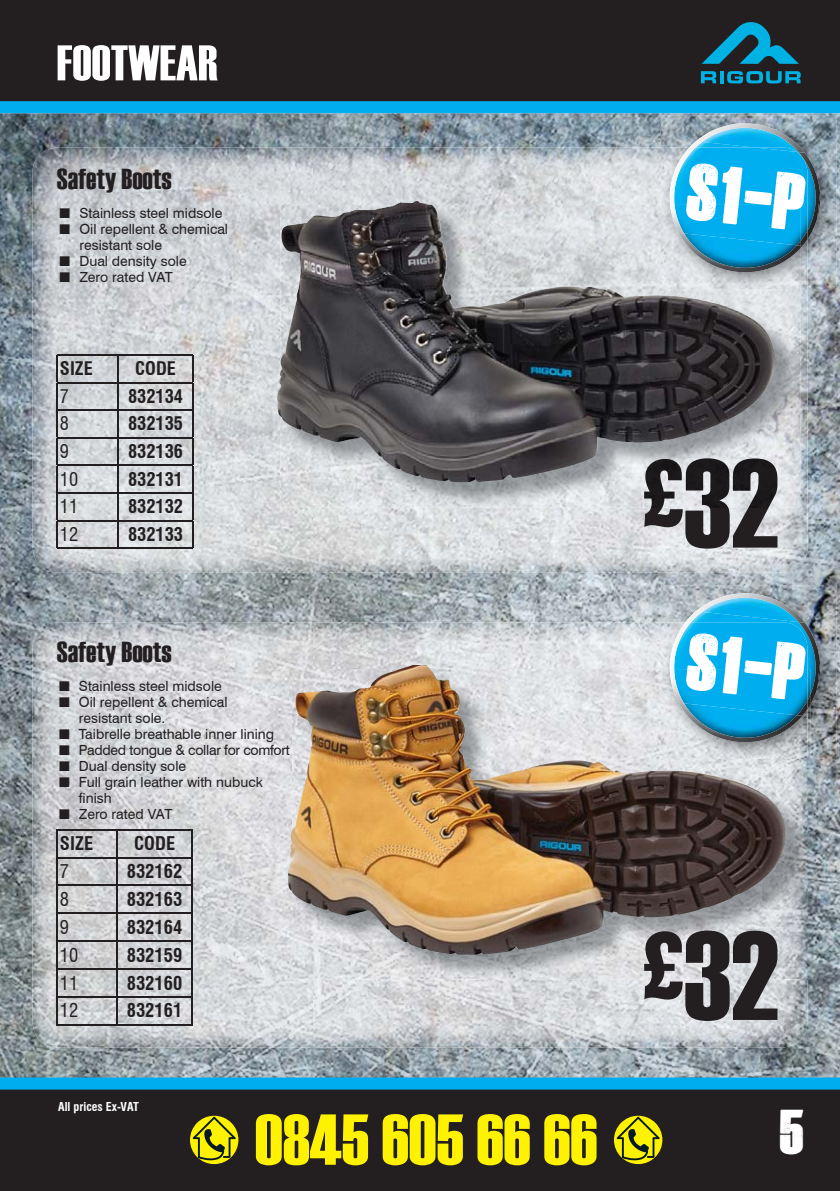
<style>
.page{position:relative;width:840px;height:1191px;background:#fff}
.page>*{position:absolute;margin:0;border:0;box-sizing:border-box;transform-origin:0 0}
.t1{font:126.8px "Haettenschweiler";color:#231f20}
.t2{font:72px "Haettenschweiler";color:#fff200}
.t3{font:56.4px "Dead Kansas";color:#fff}
.t4{font:50px "Haettenschweiler";color:#fff}
.t5{font:44px "Dead Kansas";color:#fff}
.t6{font:28.8px "Haettenschweiler";color:#231f20}
.t7{font:700 condensed 18.4px "Swiss 721 BT";color:#231f20}
.t8{font:condensed 18.4px "Swiss 721 BT";color:#231f20}
.t9{font:14px/16px "Swiss 721 BT";color:#231f20}
.t10{font:14px "Swiss 721 BT";letter-spacing:-.02em;color:#231f20}
.t11{font:700 condensed 12px "Swiss 721 BT";color:#fff}
</style>
<div class="page">
<img style="left:0;top:113px;width:839px;height:964px">
<svg style="left:0;top:1077px;width:839px;height:114px;background:#1f2f37"></svg>
<svg style="left:0;top:0;width:839px;height:113px;background:#1f2e36"></svg>
<svg style="left:701px;top:22px;width:97px;height:42px;background:#15596e"></svg>
<svg style="left:700px;top:71px;width:16px;height:12px"></svg>
<svg style="left:719px;top:71px;width:4px;height:12px"></svg>
<svg style="left:726px;top:71px;width:74px;height:12px"></svg>
<img style="left:32px;top:147px;width:282px;height:426px">
<img style="left:314px;top:147px;width:346px;height:58px">
<img style="left:737px;top:289px;width:70px;height:284px">
<img style="left:314px;top:507px;width:423px;height:66px">
<img style="left:643px;top:507px;width:39px;height:20px">
<img style="left:685px;top:507px;width:92px;height:41px">
<img style="left:32px;top:622px;width:282px;height:425px">
<img style="left:314px;top:622px;width:346px;height:44px">
<img style="left:314px;top:979px;width:493px;height:68px">
<img style="left:280px;top:205px;width:519px;height:302px">
<img style="left:643px;top:482px;width:39px;height:25px">
<img style="left:685px;top:482px;width:92px;height:25px">
<img style="left:276px;top:207px;width:501px;height:275px">
<img style="left:807px;top:759px;width:2px;height:220px">
<img style="left:292px;top:759px;width:515px;height:220px">
<img style="left:288px;top:666px;width:499px;height:284px">
<img style="left:660px;top:585px;width:176px;height:174px">
<img style="left:660px;top:622px;width:9px;height:47px">
<img style="left:660px;top:669px;width:147px;height:90px">
<div style="left:673px;top:622px;width:125px;height:93px;background:#00aeef"></div>
<img style="left:695px;top:593px;width:109px;height:29px">
<img style="left:678px;top:703px;width:124px;height:39px">
<img style="left:678px;top:669px;width:6px;height:34px">
<img style="left:669px;top:669px;width:9px;height:34px">
<img style="left:809px;top:622px;width:10px;height:83px">
<svg style="left:793px;top:617px;width:5px;height:5px"></svg>
<img style="left:683px;top:715px;width:54px;height:22px">
<img style="left:798px;top:622px;width:18px;height:73px">
<svg style="left:807px;top:695px;width:2px;height:14px"></svg>
<img style="left:679px;top:695px;width:128px;height:20px">
<img style="left:684px;top:611px;width:17px;height:11px">
<img style="left:669px;top:622px;width:21px;height:47px">
<img style="left:660px;top:115px;width:176px;height:174px">
<img style="left:660px;top:147px;width:147px;height:142px">
<img style="left:660px;top:205px;width:139px;height:84px">
<div style="left:673px;top:147px;width:134px;height:95px;background:#00aff0"></div>
<div style="left:674px;top:205px;width:124px;height:40px;background:#00aeef"></div>
<img style="left:695px;top:123px;width:109px;height:30px">
<img style="left:678px;top:233px;width:121px;height:39px">
<img style="left:798px;top:152px;width:21px;height:87px">
<img style="left:805px;top:162px;width:11px;height:69px">
<svg style="left:796px;top:231px;width:11px;height:17px"></svg>
<img style="left:681px;top:229px;width:118px;height:16px">
<svg style="left:689px;top:141px;width:12px;height:6px"></svg>
<img style="left:669px;top:147px;width:26px;height:58px">
<img style="left:669px;top:205px;width:14px;height:28px">
<hr style="left:57px;top:354px;width:61px;height:1px;background:#231f20">
<hr style="left:118px;top:354px;width:75px;height:1px;background:#231f20">
<hr style="left:57px;top:382px;width:61px;height:1px;background:#231f20">
<hr style="left:118px;top:382px;width:75px;height:1px;background:#231f20">
<hr style="left:57px;top:409px;width:61px;height:2px;background:#231f20">
<hr style="left:118px;top:409px;width:75px;height:2px;background:#231f20">
<hr style="left:57px;top:437px;width:61px;height:1px;background:#231f20">
<hr style="left:118px;top:437px;width:75px;height:1px;background:#231f20">
<hr style="left:57px;top:465px;width:61px;height:1px;background:#231f20">
<hr style="left:118px;top:465px;width:75px;height:1px;background:#231f20">
<hr style="left:57px;top:492px;width:61px;height:2px;background:#231f20">
<hr style="left:118px;top:492px;width:75px;height:2px;background:#231f20">
<hr style="left:57px;top:520px;width:61px;height:1px;background:#231f20">
<svg style="left:57px;top:355px;width:1px;height:193px"></svg>
<hr style="left:57px;top:548px;width:61px;height:1px;background:#231f20">
<hr style="left:118px;top:520px;width:75px;height:1px;background:#231f20">
<svg style="left:118px;top:355px;width:1px;height:193px"></svg>
<hr style="left:118px;top:548px;width:75px;height:1px;background:#231f20">
<svg style="left:192px;top:355px;width:1px;height:193px"></svg>
<hr style="left:57px;top:829px;width:60px;height:1px;background:#231f20">
<hr style="left:117px;top:829px;width:75px;height:1px;background:#231f20">
<hr style="left:116px;top:830px;width:2px;height:27px;background:#231f20">
<hr style="left:57px;top:857px;width:60px;height:1px;background:#231f20">
<hr style="left:117px;top:857px;width:75px;height:1px;background:#231f20">
<hr style="left:116px;top:858px;width:2px;height:26px;background:#231f20">
<hr style="left:57px;top:884px;width:60px;height:2px;background:#231f20">
<hr style="left:117px;top:884px;width:75px;height:2px;background:#231f20">
<hr style="left:116px;top:886px;width:2px;height:26px;background:#231f20">
<hr style="left:57px;top:912px;width:60px;height:2px;background:#231f20">
<hr style="left:117px;top:912px;width:75px;height:2px;background:#231f20">
<hr style="left:116px;top:914px;width:2px;height:26px;background:#231f20">
<hr style="left:57px;top:940px;width:60px;height:2px;background:#231f20">
<hr style="left:117px;top:940px;width:75px;height:2px;background:#231f20">
<hr style="left:116px;top:942px;width:2px;height:26px;background:#231f20">
<hr style="left:57px;top:968px;width:60px;height:1px;background:#231f20">
<hr style="left:117px;top:968px;width:75px;height:1px;background:#231f20">
<hr style="left:116px;top:969px;width:2px;height:27px;background:#231f20">
<hr style="left:57px;top:996px;width:60px;height:1px;background:#231f20">
<svg style="left:57px;top:830px;width:1px;height:194px"></svg>
<hr style="left:57px;top:1024px;width:60px;height:1px;background:#231f20">
<hr style="left:117px;top:996px;width:75px;height:1px;background:#231f20">
<hr style="left:116px;top:997px;width:2px;height:27px;background:#231f20">
<hr style="left:117px;top:1024px;width:75px;height:1px;background:#231f20">
<svg style="left:191px;top:830px;width:1px;height:194px"></svg>
<svg style="left:188px;top:1114px;width:51px;height:51px;background:#948f0e"></svg>
<svg style="left:612px;top:1114px;width:51px;height:51px;background:#948f0e"></svg>
<h3 class="t4" style="left:57px;top:36px;width:163px">FOOTWEAR</h3>
<h3 class="t6" style="left:57px;top:163px;width:116px">Safety Boots</h3>
<p class="t9" style="left:60px;top:204px;width:164px">■ Stainless steel midsole</p>
<p class="t9" style="left:79px;top:220px;width:150px;text-indent:-20px">■ Oil repellent &amp; chemical resistant sole</p>
<p class="t9" style="left:60px;top:252px;width:129px">■ Dual density sole</p>
<p class="t9" style="left:60px;top:268px;width:115px">■ Zero rated VAT</p>
<h3 class="t7" style="left:60px;top:357px;width:35px">SIZE</h3>
<h3 class="t7" style="left:135px;top:357px;width:42px">CODE</h3>
<h3 class="t8" style="left:60px;top:385px;width:11px">7</h3>
<h3 class="t7" style="left:128px;top:385px;width:56px">832134</h3>
<h3 class="t8" style="left:60px;top:413px;width:11px">8</h3>
<h3 class="t7" style="left:128px;top:413px;width:56px">832135</h3>
<h3 class="t8" style="left:60px;top:440px;width:11px">9</h3>
<h3 class="t7" style="left:128px;top:440px;width:56px">832136</h3>
<h3 class="t8" style="left:60px;top:468px;width:20px">10</h3>
<h3 class="t7" style="left:128px;top:468px;width:56px">832131</h3>
<h3 class="t8" style="left:60px;top:495px;width:20px">11</h3>
<h3 class="t7" style="left:128px;top:495px;width:56px">832132</h3>
<h3 class="t8" style="left:60px;top:523px;width:20px">12</h3>
<h3 class="t7" style="left:128px;top:523px;width:56px">832133</h3>
<h3 class="t6" style="left:57px;top:637px;width:116px">Safety Boots</h3>
<p class="t9" style="left:59px;top:678px;width:164px">■ Stainless steel midsole</p>
<p class="t9" style="left:79px;top:694px;width:150px;text-indent:-20px">■ Oil repellent &amp; chemical resistant sole.</p>
<p class="t9" style="left:59px;top:726px;width:216px">■ Taibrelle breathable inner lining</p>
<p class="t10" style="left:59px;top:741px;width:232px">■ Padded tongue &amp; collar for comfort</p>
<p class="t9" style="left:59px;top:758px;width:129px">■ Dual density sole</p>
<p class="t9" style="left:79px;top:774px;width:185px;text-indent:-20px">■ Full grain leather with nubuck finish</p>
<p class="t9" style="left:59px;top:806px;width:115px">■ Zero rated VAT</p>
<h3 class="t7" style="left:60px;top:832px;width:35px">SIZE</h3>
<h3 class="t7" style="left:134px;top:832px;width:43px">CODE</h3>
<h3 class="t8" style="left:60px;top:860px;width:11px">7</h3>
<h3 class="t7" style="left:127px;top:860px;width:57px">832162</h3>
<h3 class="t8" style="left:60px;top:888px;width:11px">8</h3>
<h3 class="t7" style="left:127px;top:888px;width:57px">832163</h3>
<h3 class="t8" style="left:60px;top:916px;width:11px">9</h3>
<h3 class="t7" style="left:127px;top:916px;width:57px">832164</h3>
<h3 class="t8" style="left:60px;top:944px;width:20px">10</h3>
<h3 class="t7" style="left:127px;top:944px;width:57px">832159</h3>
<h3 class="t8" style="left:60px;top:971px;width:20px">11</h3>
<h3 class="t7" style="left:127px;top:971px;width:57px">832160</h3>
<h3 class="t8" style="left:60px;top:999px;width:20px">12</h3>
<h3 class="t7" style="left:127px;top:999px;width:57px">832161</h3>
<p class="t11" style="left:58px;top:1099px;width:82px">All prices Ex-VAT</p>
<h2 class="t2" style="left:254px;top:1101px;width:344px">0845 605 66 66</h2>
<h3 class="t3" style="left:689px;top:158px;width:122px;rotate:6deg">s1-P</h3>
<h1 class="t1" style="left:641px;top:436px;width:138px"><sup>£</sup>32</h1>
<h3 class="t3" style="left:689px;top:627px;width:122px;rotate:6deg">s1-P</h3>
<h1 class="t1" style="left:641px;top:908px;width:138px"><sup>£</sup>32</h1>
<h3 class="t5" style="left:778px;top:1106px;width:28px">5</h3>
</div>
